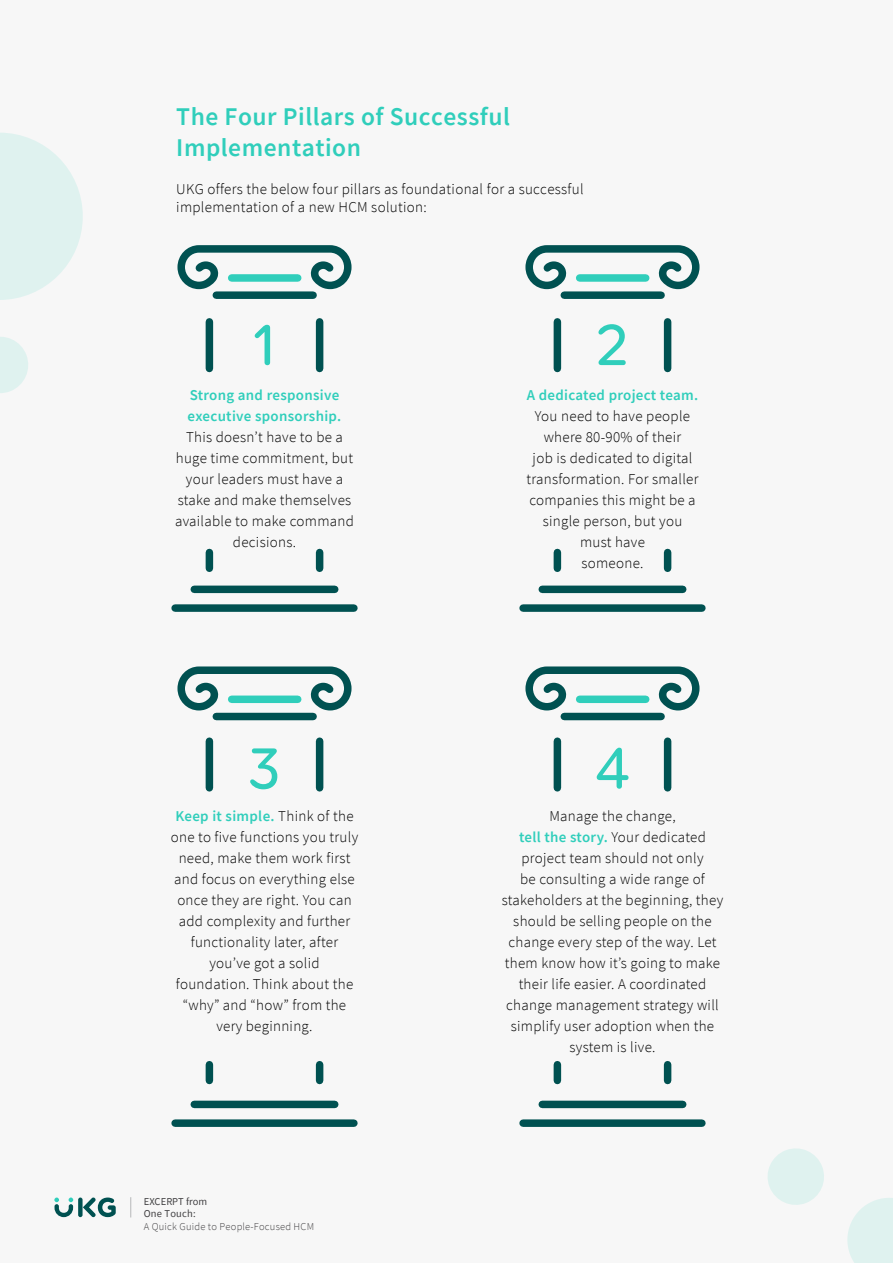
<style>
.page{position:relative;width:893px;height:1263px;background:#f5f5f5}
.page>*{position:absolute;margin:0;border:0;box-sizing:border-box;transform-origin:0 0}
.t1{font:500 62.7px "Volte Rounded";color:#30cebb}
.t2{font:600 25.5px/30.6px "Source Sans Pro";letter-spacing:.02em;color:#30cebb}
.t3{font:300 15px/21px "Source Sans Pro";letter-spacing:.02em;color:#000;text-align:center}
.t4{font:600 15px/21px "Source Sans Pro";letter-spacing:.02em;color:#30cebb}
.t5{font:300 10.5px "Source Sans Pro";letter-spacing:.02em;color:#414042}
.t6{font:10.5px "Source Sans Pro";letter-spacing:.005em;color:#414042}
.t7{font:10.5px "Source Sans Pro";letter-spacing:.02em;color:#414042}
.s1{font-weight:600;color:#30cebb}
</style>
<div class="page">
<svg style="left:0;top:133px;width:83px;height:167px"></svg>
<svg style="left:847px;top:1198px;width:46px;height:65px"></svg>
<svg style="left:768px;top:1148px;width:56px;height:57px"></svg>
<svg style="left:0;top:337px;width:28px;height:56px"></svg>
<div style="left:78px;top:1197px;width:5px;height:20px;background:#005151;border-radius:2px"></div>
<svg style="left:83px;top:1197px;width:33px;height:20px"></svg>
<svg style="left:54px;top:1197px;width:19px;height:20px"></svg>
<svg style="left:131px;top:1197px;width:1px;height:20px"></svg>
<div style="left:216px;top:291px;width:97px;height:8px;background:#005151"></div>
<svg style="left:177px;top:245px;width:175px;height:50px"></svg>
<div style="left:206px;top:322px;width:7px;height:46px;background:#005151"></div>
<div style="left:316px;top:322px;width:7px;height:46px;background:#005151"></div>
<div style="left:206px;top:552px;width:7px;height:16px;background:#005151"></div>
<div style="left:316px;top:552px;width:7px;height:16px;background:#005151"></div>
<div style="left:175px;top:604px;width:179px;height:8px;background:#005151"></div>
<div style="left:194px;top:586px;width:141px;height:7px;background:#005151"></div>
<div style="left:175px;top:1119px;width:179px;height:8px;background:#005151"></div>
<div style="left:194px;top:1101px;width:141px;height:7px;background:#005151"></div>
<div style="left:523px;top:1119px;width:179px;height:8px;background:#005151"></div>
<div style="left:542px;top:1101px;width:141px;height:7px;background:#005151"></div>
<div style="left:523px;top:604px;width:179px;height:8px;background:#005151"></div>
<div style="left:542px;top:586px;width:141px;height:7px;background:#005151"></div>
<div style="left:216px;top:713px;width:97px;height:7px;background:#005151"></div>
<svg style="left:177px;top:666px;width:175px;height:50px"></svg>
<div style="left:206px;top:741px;width:7px;height:47px;background:#005151"></div>
<div style="left:316px;top:741px;width:7px;height:47px;background:#005151"></div>
<div style="left:206px;top:1065px;width:7px;height:15px;background:#005151"></div>
<div style="left:316px;top:1065px;width:7px;height:15px;background:#005151"></div>
<div style="left:564px;top:291px;width:97px;height:8px;background:#005151"></div>
<svg style="left:525px;top:245px;width:175px;height:50px"></svg>
<div style="left:554px;top:322px;width:7px;height:46px;background:#005151"></div>
<div style="left:664px;top:322px;width:7px;height:46px;background:#005151"></div>
<div style="left:554px;top:552px;width:7px;height:16px;background:#005151"></div>
<div style="left:664px;top:552px;width:7px;height:16px;background:#005151"></div>
<div style="left:564px;top:713px;width:97px;height:7px;background:#005151"></div>
<svg style="left:525px;top:666px;width:175px;height:50px"></svg>
<div style="left:554px;top:741px;width:7px;height:47px;background:#005151"></div>
<div style="left:664px;top:741px;width:7px;height:47px;background:#005151"></div>
<div style="left:554px;top:1065px;width:7px;height:15px;background:#005151"></div>
<div style="left:664px;top:1065px;width:7px;height:15px;background:#005151"></div>
<h2 class="t2" style="left:176px;top:101px;width:335px">The Four Pillars of Successful<br>Implementation</h2>
<p class="t3" style="left:176px;top:180px;width:409px;line-height:18px;text-align:left">UKG offers the below four pillars as foundational for a successful implementation of a new HCM solution:</p>
<h1 class="t1" style="left:251px;top:308px;width:28px">1</h1>
<p class="t4" style="left:188px;top:384px;width:155px">Strong and responsive executive sponsorship.</p>
<p class="t3" style="left:175px;top:426px;width:180px">This doesn’t have to be a huge time commitment, but your leaders must have a stake and make themselves available to make command decisions.</p>
<h1 class="t1" style="left:248px;top:731px;width:34px">3</h1>
<p class="t3" style="left:171px;top:805px;width:189px"><span class="s1">Keep it simple.</span> Think of the one to five functions you truly need, make them work first and focus on everything else once they are right. You can add complexity and further functionality later, after you’ve got a solid foundation. Think about the “why” and “how” from the very beginning.</p>
<p class="t6" style="left:144px;top:1194px;width:65px">EXCERPT from</p>
<p class="t7" style="left:144px;top:1207px;width:54px">One Touch:</p>
<p class="t5" style="left:144px;top:1220px;width:172px">A Quick Guide to People-Focused HCM</p>
<h1 class="t1" style="left:597px;top:308px;width:33px">2</h1>
<p class="t4" style="left:527px;top:384px;width:173px">A dedicated project team.</p>
<p class="t3" style="left:526px;top:405px;width:174px">You need to have people where 80-90% of their<br>job is dedicated to digital transformation. For smaller companies this might be a single person, but you must have<br>someone.</p>
<h1 class="t1" style="left:595px;top:731px;width:36px">4</h1>
<p class="t3" style="left:502px;top:805px;width:223px">Manage the change,<br><span class="s1">tell the story.</span> Your dedicated project team should not only<br>be consulting a wide range of stakeholders at the beginning, they should be selling people on the change every step of the way. Let them know how it’s going to make their life easier. A coordinated change management strategy will simplify user adoption when the system is live.</p>
</div>
